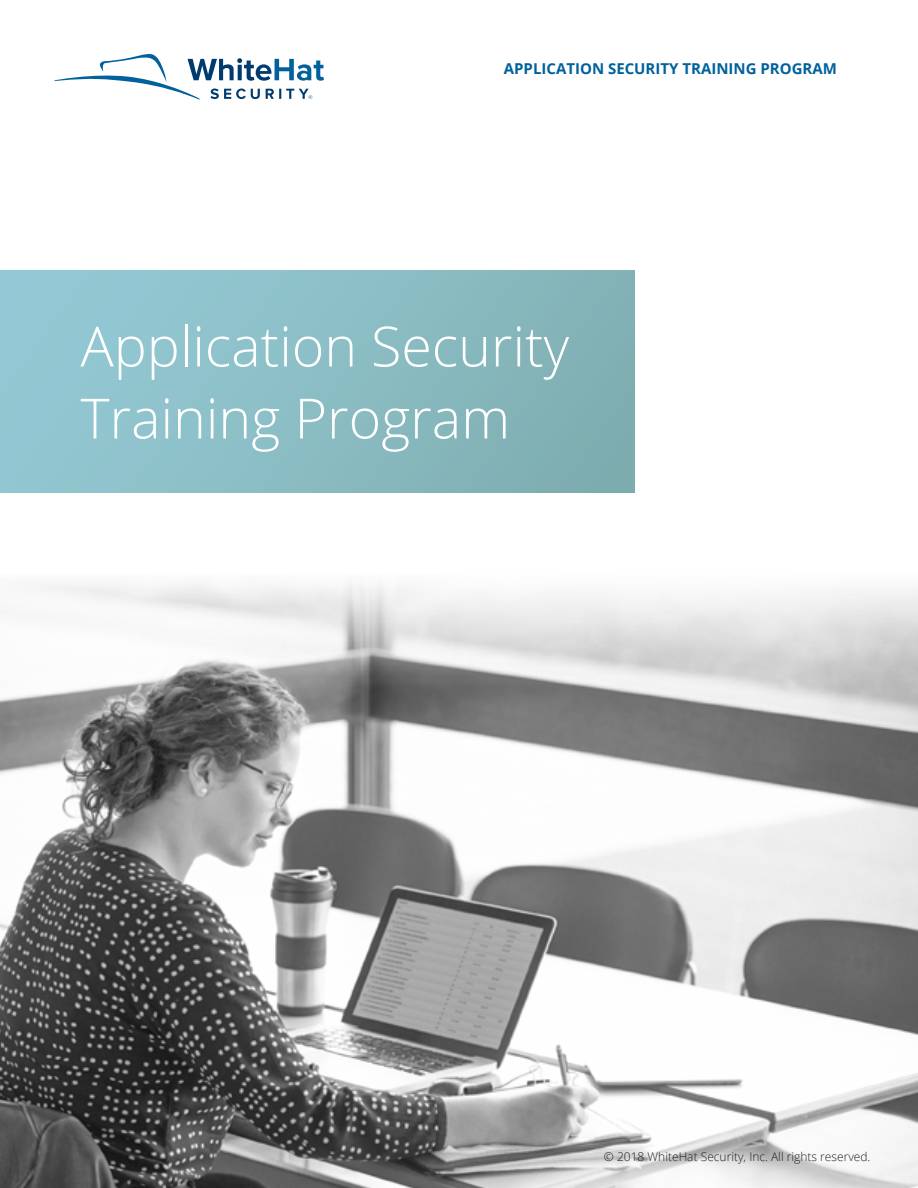
<style>
.page{position:relative;width:918px;height:1188px;background:#fff}
.page>*{position:absolute;margin:0;border:0;box-sizing:border-box;transform-origin:0 0}
.Headline{font:300 55.5px/72px "Open Sans";color:#fff}
.t1{font:700 15px "Open Sans";color:#00619c}
.Fine_Print{font:300 12px "Open Sans";color:#231f20}
</style>
<div class="page">
<svg style="left:54px;top:54px;width:270px;height:46px"></svg>
<img style="left:0;top:583px;width:918px;height:605px">
<div style="left:0;top:270px;width:634px;height:222px;background:linear-gradient(to right,#94cad6,#80afb3)"></div>
<p class="t1" style="left:504px;top:58px;width:335px">APPLICATION SECURITY TRAINING PROGRAM</p>
<p class="Headline" style="left:80px;top:309px;width:490px">Application Security<br>Training Program</p>
<p class="Fine_Print" style="left:604px;top:1148px;width:268px">© 2018 WhiteHat Security, Inc. All rights reserved.</p>
</div>
